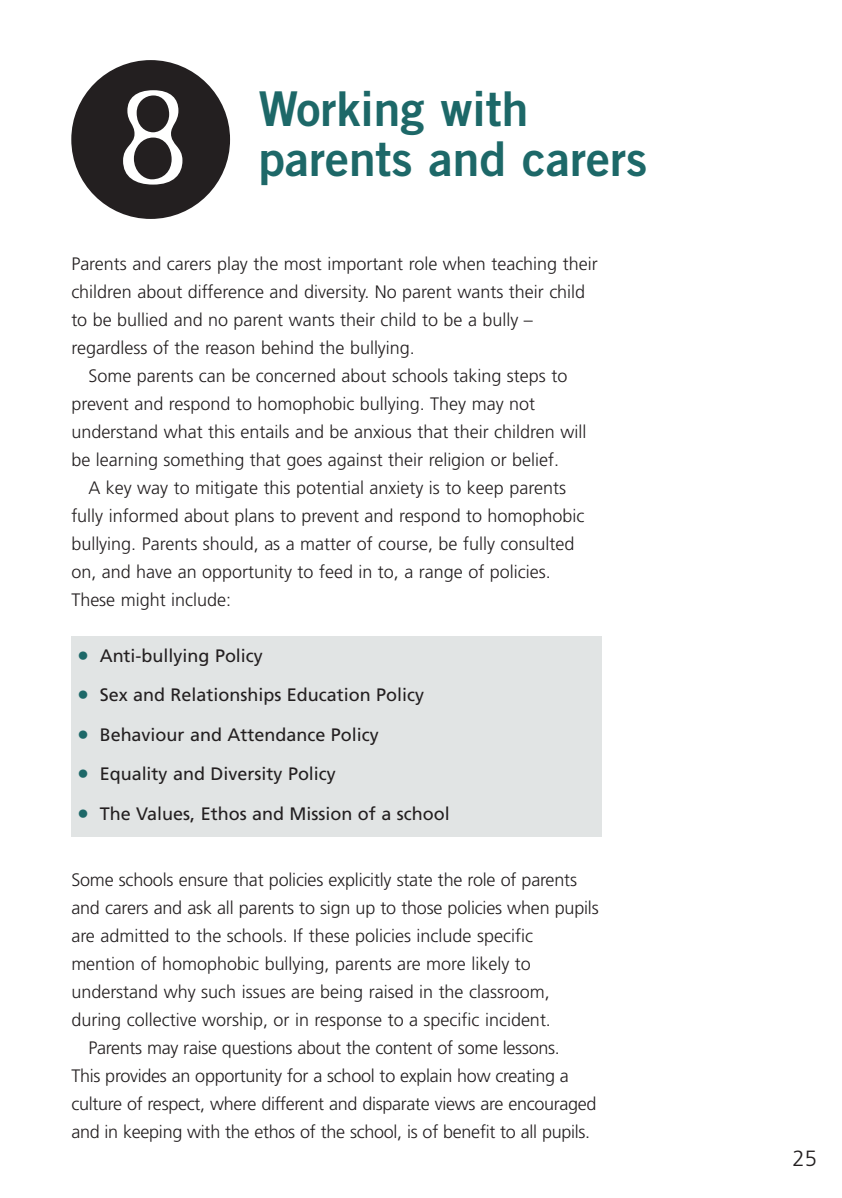
<style>
.page{position:relative;width:842px;height:1198px;background:#fff}
.page>*{position:absolute;margin:0;border:0;box-sizing:border-box;transform-origin:0 0}
.t1{font:300 154.6px "Blur";color:#fff}
.t2{font:48px/50px "Trade Gothic Bold Two";color:#1d6868}
.t3{font:300 22px "Frutiger";color:#231f20}
.t4{font:300 18px "Frutiger";color:#231f20}
.t5{font:18px "Frutiger";color:#231f20}
.s1{font-weight:700;font-size:24px;color:#1d6868}
</style>
<div class="page">
<div style="left:71px;top:636px;width:530px;height:201px;background:#e1e4e4"></div>
<div style="left:71px;top:60px;width:159px;height:159px;background:#231f20;border-radius:50%"></div>
<h1 class="t1" style="left:115px;top:67px;width:73px">8</h1>
<h2 class="t2" style="left:258px;top:89px;width:390px">Working with parents and carers</h2>
<p class="t4" style="left:71px;top:256px;width:528px">Parents and carers play the most important role when teaching their</p>
<p class="t4" style="left:71px;top:284px;width:515px">children about difference and diversity. No parent wants their child</p>
<p class="t4" style="left:71px;top:312px;width:463px">to be bullied and no parent wants their child to be a bully –</p>
<p class="t4" style="left:71px;top:340px;width:345px">regardless of the reason behind the bullying.</p>
<p class="t4" style="left:88px;top:368px;width:480px">Some parents can be concerned about schools taking steps to</p>
<p class="t4" style="left:71px;top:396px;width:465px">prevent and respond to homophobic bullying. They may not</p>
<p class="t4" style="left:71px;top:424px;width:516px">understand what this entails and be anxious that their children will</p>
<p class="t4" style="left:71px;top:452px;width:489px">be learning something that goes against their religion or belief.</p>
<p class="t4" style="left:88px;top:480px;width:479px">A key way to mitigate this potential anxiety is to keep parents</p>
<p class="t4" style="left:71px;top:508px;width:515px">fully informed about plans to prevent and respond to homophobic</p>
<p class="t4" style="left:71px;top:536px;width:505px">bullying. Parents should, as a matter of course, be fully consulted</p>
<p class="t4" style="left:71px;top:564px;width:481px">on, and have an opportunity to feed in to, a range of policies.</p>
<p class="t4" style="left:71px;top:592px;width:161px">These might include:</p>
<p class="t5" style="left:77px;top:648px;width:187px"><span class="s1">•</span> Anti-bullying Policy</p>
<p class="t5" style="left:77px;top:687px;width:349px"><span class="s1">•</span> Sex and Relationships Education Policy</p>
<p class="t5" style="left:77px;top:727px;width:303px"><span class="s1">•</span> Behaviour and Attendance Policy</p>
<p class="t5" style="left:77px;top:766px;width:260px"><span class="s1">•</span> Equality and Diversity Policy</p>
<p class="t5" style="left:77px;top:805px;width:374px"><span class="s1">•</span> The Values, Ethos and Mission of a school</p>
<p class="t4" style="left:71px;top:872px;width:507px">Some schools ensure that policies explicitly state the role of parents</p>
<p class="t4" style="left:71px;top:900px;width:529px">and carers and ask all parents to sign up to those policies when pupils</p>
<p class="t4" style="left:71px;top:928px;width:463px">are admitted to the schools. If these policies include specific</p>
<p class="t4" style="left:71px;top:956px;width:461px">mention of homophobic bullying, parents are more likely to</p>
<p class="t4" style="left:71px;top:984px;width:480px">understand why such issues are being raised in the classroom,</p>
<p class="t4" style="left:71px;top:1012px;width:481px">during collective worship, or in response to a specific incident.</p>
<p class="t4" style="left:88px;top:1040px;width:473px">Parents may raise questions about the content of some lessons.</p>
<p class="t4" style="left:71px;top:1068px;width:499px">This provides an opportunity for a school to explain how creating a</p>
<p class="t4" style="left:71px;top:1096px;width:527px">culture of respect, where different and disparate views are encouraged</p>
<p class="t4" style="left:71px;top:1124px;width:520px">and in keeping with the ethos of the school, is of benefit to all pupils.</p>
<p class="t3" style="left:792px;top:1149px;width:26px">25</p>
</div>
